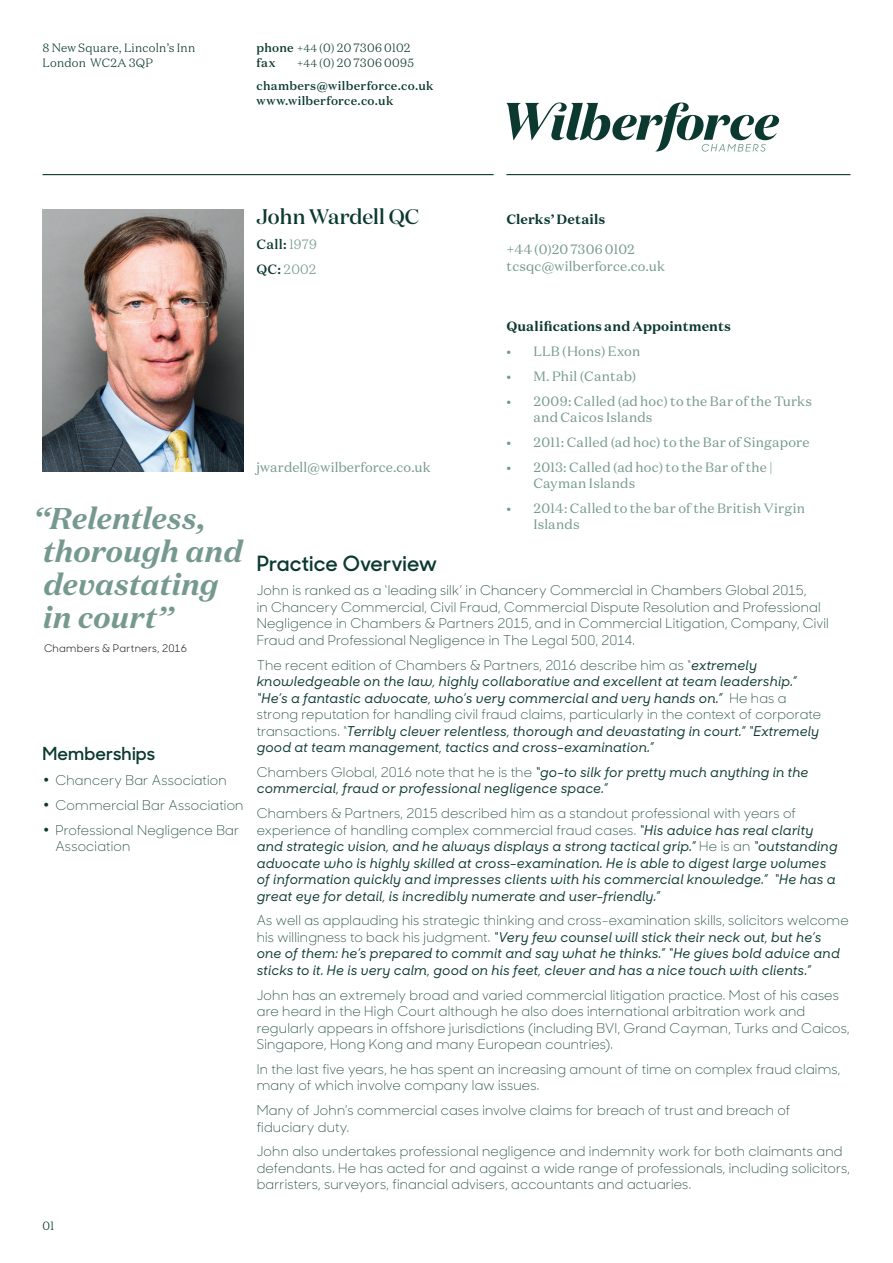
<style>
.page{position:relative;width:893px;height:1263px;background:#fff}
.page>*{position:absolute;margin:0;border:0;box-sizing:border-box;transform-origin:0 0}
.t1{font:italic 700 30px/33px "Domaine Text";letter-spacing:-.01em;color:#76998f}
.t2{font:600 21px "Sharp Sans No 1";letter-spacing:-.005em;color:#0b3930}
.t3{font:500 21px "Domaine Display";color:#0b3930}
.t4{font:600 18px "Sharp Sans No 1";letter-spacing:.005em;color:#0b3930}
.t5{font:italic 500 13.5px/16.5px "Sharp Sans No 1";letter-spacing:.015em;color:#0b3930}
.t6{font:300 13.5px/16.5px "Sharp Sans No 1";letter-spacing:.015em;color:#0b3930}
.t7{font:13.5px/16.5px "Domaine Text";letter-spacing:.015em;color:#76998f}
.t8{font:700 13.5px "Domaine Text";letter-spacing:.005em;color:#0b3930}
.t9{font:500 13.5px/24.8px "Domaine Text";color:#0b3930}
.t10{font:500 12px/23.5px "Domaine Text";letter-spacing:.025em;color:#0b3930}
.t11{font:300 12px/15px "Domaine Text";letter-spacing:.015em;color:#0b3930}
.t12{font:10.5px "Sharp Sans No 1";letter-spacing:.025em;color:#231f20}
.s1{font-weight:500}
.s2{font-size:10.5px}
.s3{font-weight:300;font-size:10.5px}
.s4{font-weight:300}
.s5{font-weight:300;color:#76998f}
.s6{font-weight:600;font-size:21px}
.s7{font-weight:300;font-style:normal}
</style>
<div class="page">
<svg style="left:506px;top:103px;width:273px;height:49px"></svg>
<hr style="left:506px;top:174px;width:344px;height:1px;background:#0b3930">
<hr style="left:43px;top:174px;width:451px;height:1px;background:#0b3930">
<img style="left:43px;top:209px;width:201px;height:263px">
<p class="t11" style="left:43px;top:40px;width:154px">8 New Square, Lincoln’s Inn<br>London WC2A 3QP</p>
<p class="t11" style="left:257px;top:40px;width:155px"><span class="s1">phone</span> <span class="s2">+44</span> (0) 20 7306 0102 <span class="s1">fax</span></p>
<p class="t10" style="left:257px;top:51px;width:178px;text-indent:41px"><span class="s3">+44</span> <span class="s4">(0) 20 7306 0095 </span>chambers@wilberforce.co.uk</p>
<p class="t10" style="left:257px;top:89px;width:138px">www.wilberforce.co.uk</p>
<h2 class="t3" style="left:256px;top:203px;width:164px">John Wardell QC</h2>
<p class="t9" style="left:256px;top:231px;width:62px">Call: <span class="s5">1979<br></span>QC: <span class="s5">2002</span></p>
<p class="t8" style="left:506px;top:210px;width:101px">Clerks’ Details</p>
<p class="t7" style="left:507px;top:241px;width:160px">+44 (0)20 7306 0102 tcsqc@wilberforce.co.uk</p>
<h1 class="t1" style="left:43px;top:502px;width:202px;text-indent:-9px">“Relentless, thorough and devastating in court”</h1>
<p class="t12" style="left:44px;top:641px;width:144px">Chambers &amp; Partners, 2016</p>
<h3 class="t4" style="left:43px;top:741px;width:114px">Memberships</h3>
<p class="t6" style="left:43px;top:771px;width:186px"><span class="s6">•</span> Chancery Bar Association</p>
<p class="t6" style="left:43px;top:796px;width:202px"><span class="s6">•</span> Commercial Bar Association</p>
<p class="t6" style="left:55px;top:821px;width:185px;text-indent:-13px"><span class="s6">•</span> Professional Negligence Bar<br>Association</p>
<p class="t7" style="left:257px;top:458px;width:176px">jwardell@wilberforce.co.uk</p>
<p class="t8" style="left:506px;top:318px;width:226px">Qualifications and Appointments</p>
<p class="t7" style="left:506px;top:343px;width:135px">• LLB (Hons) Exon</p>
<p class="t7" style="left:506px;top:368px;width:131px">• M. Phil (Cantab)</p>
<p class="t7" style="left:533px;top:392px;width:280px;text-indent:-27px">• 2009: Called (ad hoc) to the Bar of the Turks and Caicos Islands</p>
<p class="t7" style="left:506px;top:434px;width:305px">• 2011: Called (ad hoc) to the Bar of Singapore</p>
<p class="t7" style="left:533px;top:458px;width:241px;text-indent:-27px">• 2013: Called (ad hoc) to the Bar of the |<br>Cayman Islands</p>
<p class="t7" style="left:533px;top:500px;width:273px;text-indent:-27px">• 2014: Called to the bar of the British Virgin<br>Islands</p>
<h2 class="t2" style="left:257px;top:548px;width:182px">Practice Overview</h2>
<p class="t6" style="left:257px;top:582px;width:574px">John is ranked as a ‘leading silk’ in Chancery Commercial in Chambers Global 2015,<br>in Chancery Commercial, Civil Fraud, Commercial Dispute Resolution and Professional Negligence in Chambers &amp; Partners 2015, and in Commercial Litigation, Company, Civil Fraud and Professional Negligence in The Legal 500, 2014.</p>
<p class="t5" style="left:257px;top:657px;width:566px"><span class="s7">The recent edition of Chambers &amp; Partners, 2016 describe him as “</span>extremely knowledgeable on the law, highly collaborative and excellent at team leadership.” “He’s a fantastic advocate, who’s very commercial and very hands on.” <span class="s7">He has a strong reputation for handling civil fraud claims, particularly in the context of corporate transactions. “</span>Terribly clever relentless, thorough and devastating in court.” “Extremely good at team management, tactics and cross-examination.”</p>
<p class="t5" style="left:257px;top:764px;width:553px"><span class="s7">Chambers Global, 2016 note that he is the</span> “go-to silk for pretty much anything in the commercial, fraud or professional negligence space.”</p>
<p class="t5" style="left:257px;top:805px;width:582px"><span class="s7">Chambers &amp; Partners, 2015 described him as a standout professional with years of experience of handling complex commercial fraud cases.</span> “His advice has real clarity and strategic vision, and he always displays a strong tactical grip.” <span class="s7">He is an</span> “outstanding advocate who is highly skilled at cross-examination. He is able to digest large volumes of information quickly and impresses clients with his commercial knowledge.” “He has a great eye for detail, is incredibly numerate and user-friendly.”</p>
<p class="t5" style="left:257px;top:913px;width:593px"><span class="s7">As well as applauding his strategic thinking and cross-examination skills, solicitors welcome his willingness to back his judgment.</span> “Very few counsel will stick their neck out, but he’s one of them: he’s prepared to commit and say what he thinks.” “He gives bold advice and sticks to it. He is very calm, good on his feet, clever and has a nice touch with clients.”</p>
<p class="t6" style="left:257px;top:986px;width:594px">John has an extremely broad and varied commercial litigation practice. Most of his cases are heard in the High Court although he also does international arbitration work and regularly appears in offshore jurisdictions (including BVI, Grand Cayman, Turks and Caicos, Singapore, Hong Kong and many European countries).</p>
<p class="t6" style="left:257px;top:1060px;width:585px">In the last five years, he has spent an increasing amount of time on complex fraud claims, many of which involve company law issues.</p>
<p class="t6" style="left:257px;top:1101px;width:535px">Many of John’s commercial cases involve claims for breach of trust and breach of fiduciary duty.</p>
<p class="t6" style="left:257px;top:1143px;width:595px">John also undertakes professional negligence and indemnity work for both claimants and defendants. He has acted for and against a wide range of professionals, including solicitors, barristers, surveyors, financial advisers, accountants and actuaries.</p>
<p class="t11" style="left:43px;top:1218px;width:13px">01</p>
</div>
